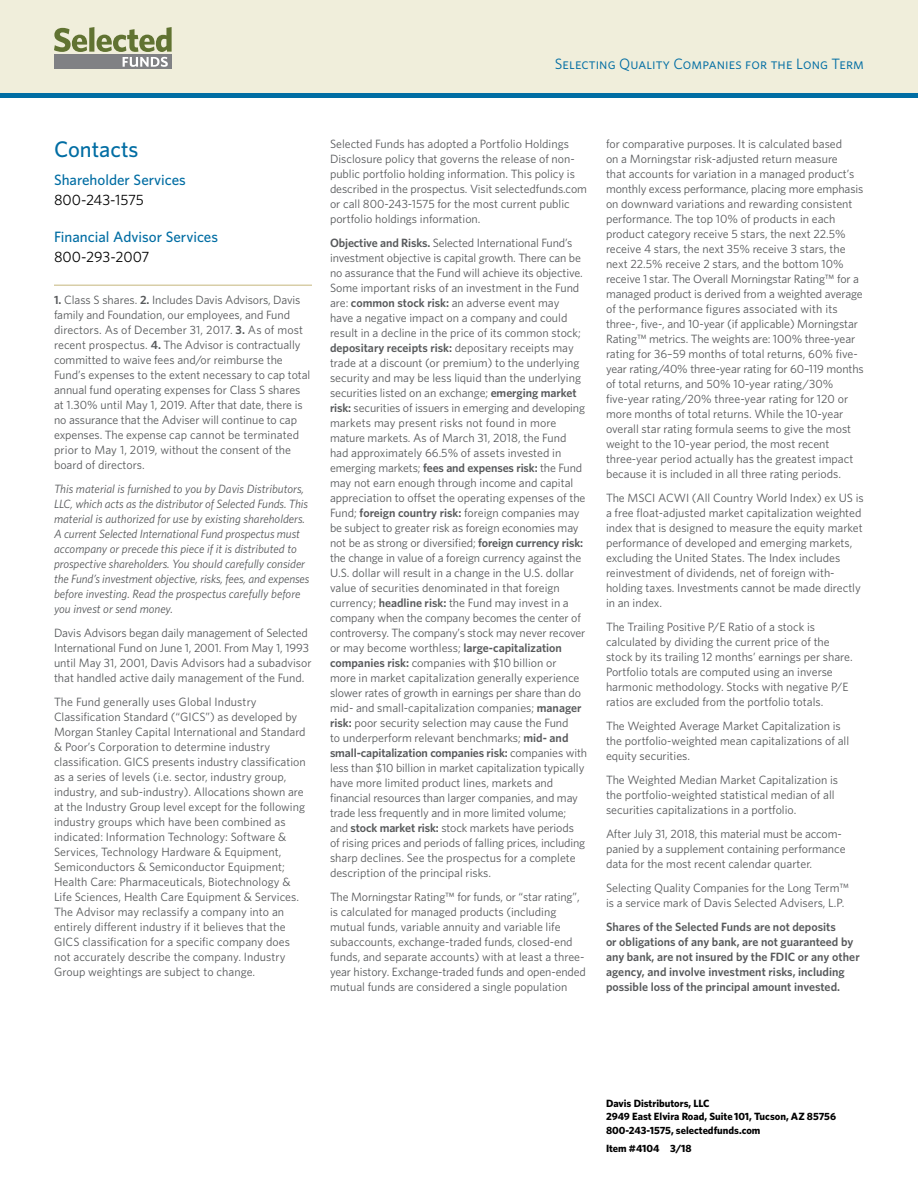
<style>
.page{position:relative;width:918px;height:1188px;background:#fff}
.page>*{position:absolute;margin:0;border:0;box-sizing:border-box;transform-origin:0 0}
.t1{font:500 22.5px "Whitney";color:#006da3}
.t2{font:500 15px/19.5px "Whitney";color:#006da3}
.t3{font:15px "Whitney";letter-spacing:.005em;color:#006da3}
.t4{font:12px/15px "Whitney";color:#57595b}
.t5{font:italic 12px/15px "Whitney";letter-spacing:-.005em;color:#57595b}
.t6{font:600 12px/15px "Whitney";color:#57595b}
.t7{font:700 10.5px/13.5px "Whitney";color:#000}
.s1{font-weight:400;color:#000}
.s2{font-weight:600}
</style>
<div class="page">
<div style="left:0;top:0;width:918px;height:94px;background:#f0eedb"></div>
<hr style="left:0;top:94px;width:918px;height:4px;background:#006da3">
<div style="left:54px;top:55px;width:118px;height:14px;background:#808184"></div>
<svg style="left:54px;top:27px;width:118px;height:40px"></svg>
<hr style="left:54px;top:285px;width:258px;height:1px;background:#cbbe8b">
<p class="t3" style="left:555px;top:54px;width:311px">Selecting Quality Companies for the Long Term</p>
<p class="t1" style="left:54px;top:134px;width:86px">Contacts</p>
<p class="t2" style="left:54px;top:170px;width:133px">Shareholder Services<br><span class="s1">800-243-1575</span></p>
<p class="t2" style="left:54px;top:227px;width:166px">Financial Advisor Services<br><span class="s1">800-293-2007</span></p>
<p class="t4" style="left:54px;top:292px;width:258px"><span class="s2">1.</span> Class S shares. <span class="s2">2.</span> Includes Davis Advisors, Davis family and Foundation, our employees, and Fund directors. As of December 31, 2017. <span class="s2">3.</span> As of most recent prospectus. <span class="s2">4.</span> The Advisor is contractually committed to waive fees and/or reimburse the Fund’s expenses to the extent necessary to cap total annual fund operating expenses for Class S shares at 1.30% until May 1, 2019. After that date, there is no assurance that the Adviser will continue to cap expenses. The expense cap cannot be terminated prior to May 1, 2019, without the consent of the board of directors.</p>
<p class="t5" style="left:54px;top:481px;width:257px">This material is furnished to you by Davis Distributors, LLC, which acts as the distributor of Selected Funds. This material is authorized for use by existing shareholders.<br>A current Selected International Fund prospectus must accompany or precede this piece if it is distributed to prospective shareholders. You should carefully consider the Fund’s investment objective, risks, fees, and expenses before investing. Read the prospectus carefully before you invest or send money.</p>
<p class="t4" style="left:54px;top:625px;width:259px">Davis Advisors began daily management of Selected International Fund on June 1, 2001. From May 1, 1993 until May 31, 2001, Davis Advisors had a subadvisor that handled active daily management of the Fund.</p>
<p class="t4" style="left:54px;top:694px;width:253px">The Fund generally uses Global Industry Classification Standard (“GICS”) as developed by Morgan Stanley Capital International and Standard &amp; Poor’s Corporation to determine industry classification. GICS presents industry classification as a series of levels (i.e. sector, industry group, industry, and sub-industry). Allocations shown are at the Industry Group level except for the following industry groups which have been combined as indicated: Information Technology: Software &amp; Services, Technology Hardware &amp; Equipment, Semiconductors &amp; Semiconductor Equipment; Health Care: Pharmaceuticals, Biotechnology &amp; Life Sciences, Health Care Equipment &amp; Services.<br>The Advisor may reclassify a company into an entirely different industry if it believes that the GICS classification for a specific company does not accurately describe the company. Industry Group weightings are subject to change.</p>
<p class="t4" style="left:330px;top:136px;width:259px">Selected Funds has adopted a Portfolio Holdings Disclosure policy that governs the release of non&shy;public portfolio holding information. This policy is described in the prospectus. Visit selectedfunds.com or call 800-243-1575 for the most current public portfolio holdings information.</p>
<p class="t4" style="left:330px;top:235px;width:259px"><span class="s2">Objective and Risks.</span> Selected International Fund’s investment objective is capital growth. There can be no assurance that the Fund will achieve its objective.<br>Some important risks of an investment in the Fund are: <span class="s2">common stock risk:</span> an adverse event may<br>have a negative impact on a company and could result in a decline in the price of its common stock; <span class="s2">depositary receipts risk:</span> depositary receipts may trade at a discount (or premium) to the underlying security and may be less liquid than the underlying securities listed on an exchange; <span class="s2">emerging market risk:</span> securities of issuers in emerging and developing markets may present risks not found in more mature markets. As of March 31, 2018, the Fund had approximately 66.5% of assets invested in emerging markets; <span class="s2">fees and expenses risk:</span> the Fund may not earn enough through income and capital appreciation to offset the operating expenses of the Fund; <span class="s2">foreign country risk:</span> foreign companies may be subject to greater risk as foreign economies may not be as strong or diversified; <span class="s2">foreign currency risk: </span>the change in value of a foreign currency against the U.S. dollar will result in a change in the U.S. dollar value of securities denominated in that foreign currency; <span class="s2">headline risk:</span> the Fund may invest in a company when the company becomes the center of controversy. The company’s stock may never recover or may become worthless; <span class="s2">large-capitalization companies risk:</span> companies with $10 billion or<br>more in market capitalization generally experience slower rates of growth in earnings per share than do mid- and small-capitalization companies; <span class="s2">manager risk:</span> poor security selection may cause the Fund<br>to underperform relevant benchmarks; <span class="s2">mid- and small-capitalization companies risk:</span> companies with less than $10 billion in market capitalization typically have more limited product lines, markets and financial resources than larger companies, and may trade less frequently and in more limited volume; and <span class="s2">stock market risk:</span> stock markets have periods<br>of rising prices and periods of falling prices, including sharp declines. See the prospectus for a complete description of the principal risks.</p>
<p class="t4" style="left:330px;top:889px;width:258px">The Morningstar Rating™ for funds, or “star rating”, is calculated for managed products (including mutual funds, variable annuity and variable life subaccounts, exchange-traded funds, closed-end funds, and separate accounts) with at least a three&shy;year history. Exchange-traded funds and open-ended mutual funds are considered a single population</p>
<p class="t4" style="left:606px;top:136px;width:259px">for comparative purposes. It is calculated based<br>on a Morningstar risk-adjusted return measure<br>that accounts for variation in a managed product’s monthly excess performance, placing more emphasis on downward variations and rewarding consistent performance. The top 10% of products in each product category receive 5 stars, the next 22.5% receive 4 stars, the next 35% receive 3 stars, the next 22.5% receive 2 stars, and the bottom 10% receive 1 star. The Overall Morningstar Rating™ for a managed product is derived from a weighted average of the performance figures associated with its three-, five-, and 10-year (if applicable) Morningstar Rating™ metrics. The weights are: 100% three-year rating for 36–59 months of total returns, 60% five&shy;year rating/40% three-year rating for 60–119 months of total returns, and 50% 10-year rating/30% five-year rating/20% three-year rating for 120 or more months of total returns. While the 10-year overall star rating formula seems to give the most weight to the 10-year period, the most recent three-year period actually has the greatest impact because it is included in all three rating periods.</p>
<p class="t4" style="left:606px;top:490px;width:259px">The MSCI ACWI (All Country World Index) ex US is a free float-adjusted market capitalization weighted index that is designed to measure the equity market performance of developed and emerging markets, excluding the United States. The Index includes reinvestment of dividends, net of foreign with&shy;holding taxes. Investments cannot be made directly in an index.</p>
<p class="t4" style="left:606px;top:619px;width:248px">The Trailing Positive P/E Ratio of a stock is calculated by dividing the current price of the stock by its trailing 12 months’ earnings per share.<br>Portfolio totals are computed using an inverse harmonic methodology. Stocks with negative P/E ratios are excluded from the portfolio totals.</p>
<p class="t4" style="left:606px;top:718px;width:245px">The Weighted Average Market Capitalization is the portfolio-weighted mean capitalizations of all equity securities.</p>
<p class="t4" style="left:606px;top:772px;width:234px">The Weighted Median Market Capitalization is the portfolio-weighted statistical median of all securities capitalizations in a portfolio.</p>
<p class="t4" style="left:606px;top:826px;width:241px">After July 31, 2018, this material must be accom&shy;panied by a supplement containing performance data for the most recent calendar quarter.</p>
<p class="t4" style="left:606px;top:880px;width:245px">Selecting Quality Companies for the Long Term™ is a service mark of Davis Selected Advisers, L.P.</p>
<p class="t6" style="left:606px;top:919px;width:255px">Shares of the Selected Funds are not deposits<br>or obligations of any bank, are not guaranteed by any bank, are not insured by the FDIC or any other agency, and involve investment risks, including possible loss of the principal amount invested.</p>
<p class="t7" style="left:606px;top:1096px;width:232px">Davis Distributors, LLC<br>2949 East Elvira Road, Suite 101, Tucson, AZ 85756<br>800-243-1575, selectedfunds.com</p>
<p class="t7" style="left:606px;top:1141px;width:87px">Item #4104 3/18</p>
</div>
